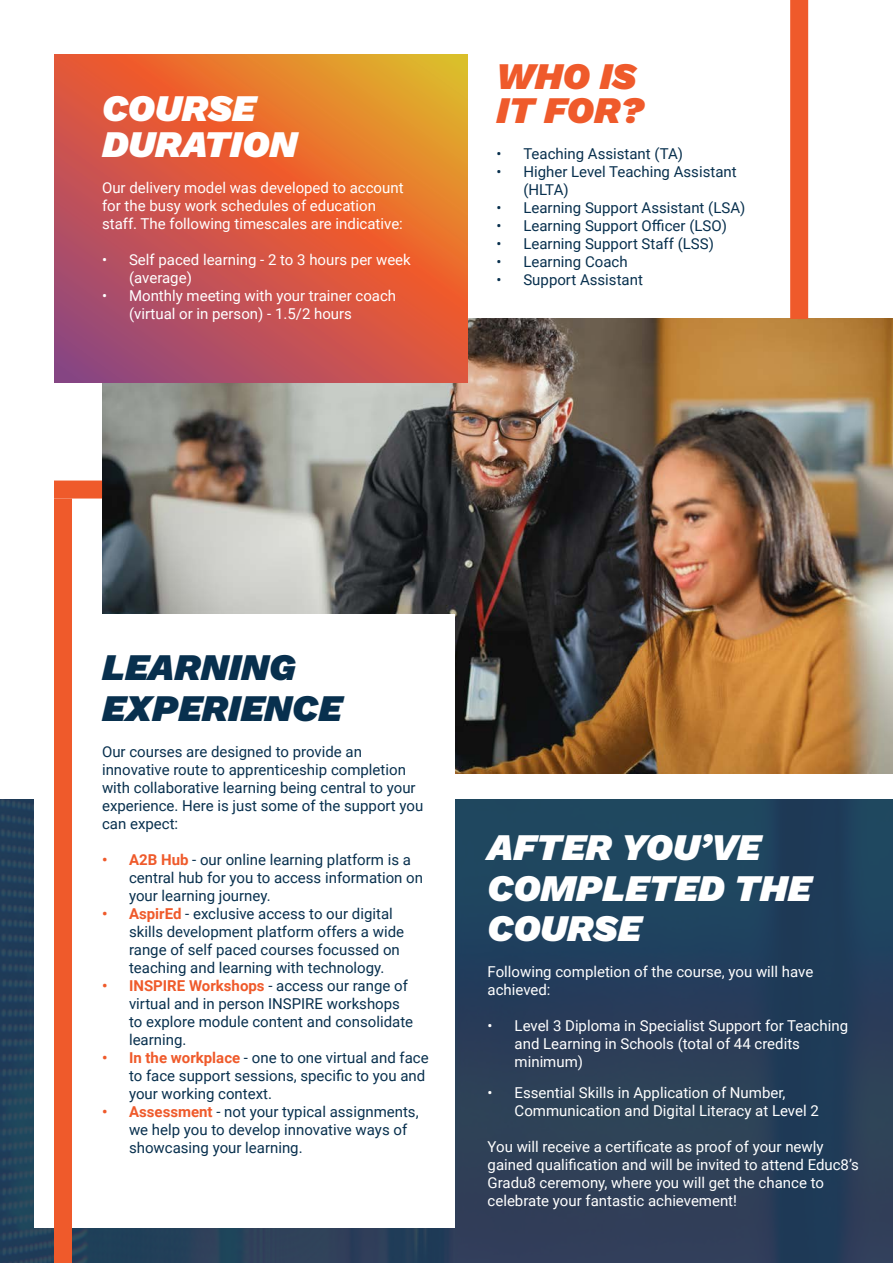
<style>
.page{position:relative;width:893px;height:1263px;background:#fff}
.page>*{position:absolute;margin:0;border:0;box-sizing:border-box;transform-origin:0 0}
.t1{font:italic 37.5px/40.5px "Work Sans";color:#fff}
.t2{font:italic 37.5px/40.5px "Work Sans";color:#08304e}
.t3{font:italic 37.5px/34.5px "Work Sans";color:#ef5a2b}
.t4{font:15px/18px "Roboto";color:#08304e}
.t5{font:15px/18px "Roboto";color:#fff}
.s1{font-weight:700;color:#ef5a2b}
</style>
<div class="page">
<div style="left:0;top:799px;width:893px;height:464px;background:#1f3c58"></div>
<img style="left:102px;top:319px;width:791px;height:454px">
<svg style="left:54px;top:54px;width:414px;height:329px;background:#d46242"></svg>
<div style="left:34px;top:614px;width:421px;height:614px;background:#fff"></div>
<div style="left:790px;top:0;width:18px;height:319px;background:#ef5a2b"></div>
<div style="left:54px;top:498px;width:18px;height:765px;background:#ef5a2b"></div>
<div style="left:54px;top:480px;width:48px;height:18px;background:#ef5a2b"></div>
<p class="t1" style="left:102px;top:88px;width:197px;line-height:36px">COURSE<br>DURATION</p>
<p class="t5" style="left:102px;top:178px;width:303px">Our delivery model was developed to account for the busy work schedules of education staff. The following timescales are indicative:</p>
<p class="t5" style="left:129px;top:250px;width:283px;text-indent:-27px">• Self paced learning - 2 to 3 hours per week (average)</p>
<p class="t5" style="left:129px;top:286px;width:269px;text-indent:-27px">• Monthly meeting with your trainer coach (virtual or in person) - 1.5/2 hours</p>
<p class="t3" style="left:496px;top:56px;width:150px">WHO IS<br>IT FOR?</p>
<p class="t4" style="left:496px;top:144px;width:188px">• Teaching Assistant (TA)</p>
<p class="t4" style="left:523px;top:162px;width:215px;text-indent:-27px">• Higher Level Teaching Assistant (HLTA)</p>
<p class="t4" style="left:496px;top:198px;width:250px">• Learning Support Assistant (LSA)</p>
<p class="t4" style="left:496px;top:216px;width:232px">• Learning Support Officer (LSO)</p>
<p class="t4" style="left:496px;top:234px;width:219px">• Learning Support Staff (LSS)</p>
<p class="t4" style="left:496px;top:252px;width:133px">• Learning Coach</p>
<p class="t4" style="left:496px;top:270px;width:148px">• Support Assistant</p>
<p class="t2" style="left:102px;top:645px;width:241px">LEARNING<br>EXPERIENCE</p>
<p class="t4" style="left:102px;top:742px;width:323px">Our courses are designed to provide an innovative route to apprenticeship completion with collaborative learning being central to your experience. Here is just some of the support you can expect:</p>
<p class="t4" style="left:129px;top:850px;width:296px;text-indent:-27px"><span class="s1">• A2B Hub</span> - our online learning platform is a central hub for you to access information on your learning journey.</p>
<p class="t4" style="left:129px;top:904px;width:277px;text-indent:-27px"><span class="s1">• AspirEd</span> - exclusive access to our digital skills development platform offers a wide range of self paced courses focussed on teaching and learning with technology.</p>
<p class="t4" style="left:129px;top:976px;width:286px;text-indent:-27px"><span class="s1">• INSPIRE Workshops</span> - access our range of virtual and in person INSPIRE workshops to explore module content and consolidate learning.</p>
<p class="t4" style="left:129px;top:1048px;width:301px;text-indent:-27px"><span class="s1">• In the workplace</span> - one to one virtual and face to face support sessions, specific to you and your working context.</p>
<p class="t4" style="left:129px;top:1102px;width:291px;text-indent:-27px"><span class="s1">• Assessment</span> - not your typical assignments, we help you to develop innovative ways of showcasing your learning.</p>
<p class="t1" style="left:488px;top:824px;width:325px">AFTER YOU’VE<br>COMPLETED THE<br>COURSE</p>
<p class="t5" style="left:488px;top:962px;width:327px">Following completion of the course, you will have achieved:</p>
<p class="t5" style="left:515px;top:1016px;width:335px;text-indent:-27px">• Level 3 Diploma in Specialist Support for Teaching and Learning in Schools (total of 44 credits minimum)</p>
<p class="t5" style="left:515px;top:1083px;width:306px;text-indent:-27px">• Essential Skills in Application of Number,<br>Communication and Digital Literacy at Level 2</p>
<p class="t5" style="left:488px;top:1137px;width:373px">You will receive a certificate as proof of your newly gained qualification and will be invited to attend Educ8’s Gradu8 ceremony, where you will get the chance to celebrate your fantastic achievement!</p>
</div>
